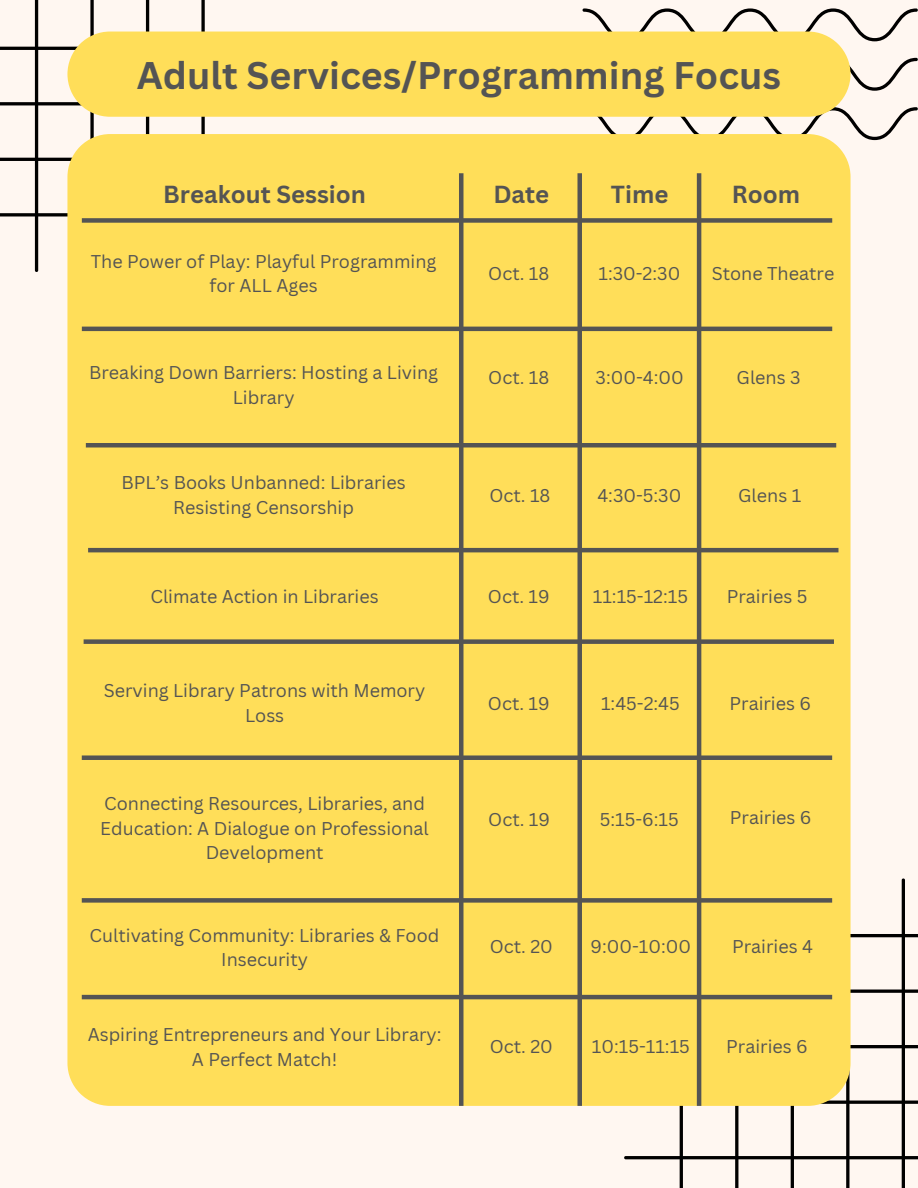
<style>
.page{position:relative;width:918px;height:1188px;background:#fff7f1}
.page>*{position:absolute;margin:0;border:0;box-sizing:border-box;transform-origin:0 0}
.t1{font:700 37.5px "Canva Sans";color:#545454}
.t2{font:700 24px "Canva Sans";color:#545454}
.t3{font:18px/24.8px "Canva Sans";color:#545454;text-align:center}
</style>
<div class="page">
<svg style="left:624px;top:878px;width:294px;height:310px"></svg>
<svg style="left:583px;top:8px;width:335px;height:132px"></svg>
<svg style="left:0;top:0;width:260px;height:272px"></svg>
<div style="left:67px;top:32px;width:784px;height:85px;background:#ffde59"></div>
<div style="left:67px;top:134px;width:784px;height:972px;background:#ffde59"></div>
<hr style="left:459px;top:173px;width:4px;height:933px;background:#545454">
<div style="left:82px;top:218px;width:750px;height:5px;background:#545454"></div>
<div style="left:577px;top:173px;width:5px;height:933px;background:#545454"></div>
<hr style="left:697px;top:173px;width:4px;height:933px;background:#545454">
<hr style="left:82px;top:327px;width:750px;height:4px;background:#545454">
<div style="left:86px;top:443px;width:750px;height:5px;background:#545454"></div>
<hr style="left:88px;top:548px;width:750px;height:4px;background:#545454">
<div style="left:84px;top:639px;width:750px;height:5px;background:#545454"></div>
<div style="left:82px;top:755px;width:750px;height:5px;background:#545454"></div>
<div style="left:82px;top:898px;width:750px;height:5px;background:#545454"></div>
<hr style="left:82px;top:995px;width:750px;height:4px;background:#545454">
<p class="t1" style="left:137px;top:49px;width:646px">Adult Services/Programming Focus</p>
<p class="t2" style="left:163px;top:177px;width:204px">Breakout Session</p>
<p class="t2" style="left:493px;top:177px;width:58px">Date</p>
<p class="t2" style="left:611px;top:177px;width:59px">Time</p>
<p class="t2" style="left:732px;top:177px;width:70px">Room</p>
<p class="t3" style="left:91px;top:248px;width:347px">The Power of Play: Playful Programming for ALL Ages</p>
<p class="t3" style="left:488px;top:261px;width:63px">Oct. 18</p>
<p class="t3" style="left:598px;top:261px;width:83px">1:30-2:30</p>
<p class="t3" style="left:712px;top:261px;width:124px">Stone Theatre</p>
<p class="t3" style="left:89px;top:359px;width:350px">Breaking Down Barriers: Hosting a Living<br>Library</p>
<p class="t3" style="left:488px;top:364px;width:63px">Oct. 18</p>
<p class="t3" style="left:596px;top:364px;width:90px">3:00-4:00</p>
<p class="t3" style="left:737px;top:364px;width:65px">Glens 3</p>
<p class="t3" style="left:121px;top:470px;width:286px">BPL’s Books Unbanned: Libraries<br>Resisting Censorship</p>
<p class="t3" style="left:489px;top:483px;width:63px">Oct. 18</p>
<p class="t3" style="left:597px;top:483px;width:85px">4:30-5:30</p>
<p class="t3" style="left:738px;top:483px;width:65px">Glens 1</p>
<p class="t3" style="left:150px;top:583px;width:230px">Climate Action in Libraries</p>
<p class="t3" style="left:488px;top:583px;width:63px">Oct. 19</p>
<p class="t3" style="left:593px;top:583px;width:97px">11:15-12:15</p>
<p class="t3" style="left:727px;top:583px;width:82px">Prairies 5</p>
<p class="t3" style="left:104px;top:678px;width:323px">Serving Library Patrons with Memory<br>Loss</p>
<p class="t3" style="left:100px;top:791px;width:330px">Connecting Resources, Libraries, and<br>Education: A Dialogue on Professional<br>Development</p>
<p class="t3" style="left:488px;top:690px;width:63px">Oct. 19</p>
<p class="t3" style="left:601px;top:690px;width:80px">1:45-2:45</p>
<p class="t3" style="left:729px;top:690px;width:83px">Prairies 6</p>
<p class="t3" style="left:488px;top:806px;width:63px">Oct. 19</p>
<p class="t3" style="left:600px;top:806px;width:80px">5:15-6:15</p>
<p class="t3" style="left:730px;top:805px;width:83px">Prairies 6</p>
<p class="t3" style="left:90px;top:922px;width:351px">Cultivating Community: Libraries &amp; Food<br>Insecurity</p>
<p class="t3" style="left:490px;top:933px;width:65px">Oct. 20</p>
<p class="t3" style="left:591px;top:933px;width:102px">9:00-10:00</p>
<p class="t3" style="left:732px;top:933px;width:82px">Prairies 4</p>
<p class="t3" style="left:88px;top:1022px;width:355px">Aspiring Entrepreneurs and Your Library:<br>A Perfect Match!</p>
<p class="t3" style="left:490px;top:1034px;width:65px">Oct. 20</p>
<p class="t3" style="left:592px;top:1034px;width:100px">10:15-11:15</p>
<p class="t3" style="left:726px;top:1034px;width:83px">Prairies 6</p>
</div>
